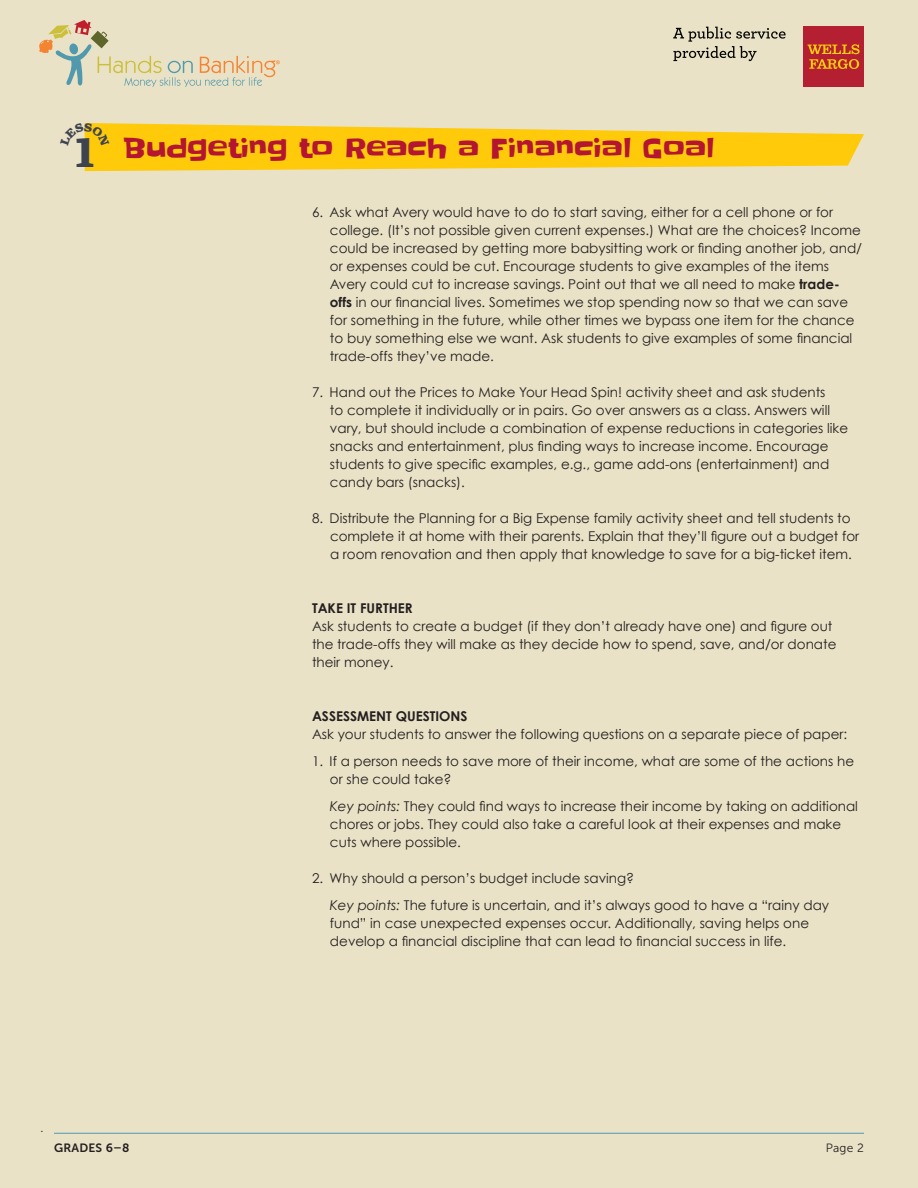
<style>
.page{position:relative;width:918px;height:1188px;background:#eae2c6}
.page>*{position:absolute;margin:0;border:0;box-sizing:border-box;transform-origin:0 0}
.t1{font:700 42px "Turnip";color:#3e444f}
.t2{font:27px "Slackey";color:#b41530}
.Lbody{font:13.5px/18px "Century Gothic";color:#231f20}
.t3{font:700 13.5px "Century Gothic";color:#231f20}
.t4{font:12px "Museo Sans 700";letter-spacing:.02em;color:#231f20}
.t5{font:12px "Museo Sans 300";color:#231f20}
.t6{font:10.5px "Century Gothic";color:#231f20}
.s1{font-weight:700}
.s2{font-style:italic}
</style>
<div class="page">
<hr style="left:54px;top:1133px;width:810px;height:1px;background:#5199ad">
<svg style="left:39px;top:20px;width:241px;height:67px"></svg>
<div style="left:804px;top:27px;width:60px;height:60px;background:#b41f31"></div>
<svg style="left:808px;top:44px;width:52px;height:25px"></svg>
<svg style="left:673px;top:27px;width:113px;height:34px"></svg>
<svg style="left:84px;top:123px;width:780px;height:48px"></svg>
<h1 class="t1" style="left:75px;top:125px;width:22px">1</h1>
<h2 class="t2" style="left:123px;top:130px;width:593px">Budgeting to Reach a Financial Goal</h2>
<p class="Lbody" style="left:330px;top:203px;width:534px;text-indent:-18px">6. Ask what Avery would have to do to start saving, either for a cell phone or for college. (It’s not possible given current expenses.) What are the choices? Income could be increased by getting more babysitting work or finding another job, and/ or expenses could be cut. Encourage students to give examples of the items Avery could cut to increase savings. Point out that we all need to make <span class="s1">trade&shy;offs</span> in our financial lives. Sometimes we stop spending now so that we can save for something in the future, while other times we bypass one item for the chance to buy something else we want. Ask students to give examples of some financial trade-offs they’ve made.</p>
<p class="Lbody" style="left:330px;top:383px;width:520px;text-indent:-18px">7. Hand out the Prices to Make Your Head Spin! activity sheet and ask students<br>to complete it individually or in pairs. Go over answers as a class. Answers will vary, but should include a combination of expense reductions in categories like snacks and entertainment, plus finding ways to increase income. Encourage students to give specific examples, e.g., game add-ons (entertainment) and candy bars (snacks).</p>
<p class="Lbody" style="left:330px;top:509px;width:531px;text-indent:-18px">8. Distribute the Planning for a Big Expense family activity sheet and tell students to complete it at home with their parents. Explain that they’ll figure out a budget for a room renovation and then apply that knowledge to save for a big-ticket item.</p>
<h2 class="t3" style="left:312px;top:600px;width:102px">TAKE IT FURTHER</h2>
<p class="Lbody" style="left:312px;top:617px;width:522px">Ask students to create a budget (if they don’t already have one) and figure out</p>
<p class="Lbody" style="left:312px;top:635px;width:526px">the trade-offs they will make as they decide how to spend, save, and/or donate their money.</p>
<h2 class="t3" style="left:312px;top:708px;width:157px">ASSESSMENT QUESTIONS</h2>
<p class="Lbody" style="left:312px;top:725px;width:537px">Ask your students to answer the following questions on a separate piece of paper:</p>
<p class="Lbody" style="left:312px;top:752px;width:13px">1.</p>
<p class="Lbody" style="left:330px;top:752px;width:526px">If a person needs to save more of their income, what are some of the actions he or she could take?</p>
<p class="Lbody" style="left:330px;top:797px;width:530px"><span class="s2">Key points:</span> They could find ways to increase their income by taking on additional chores or jobs. They could also take a careful look at their expenses and make cuts where possible.</p>
<p class="Lbody" style="left:330px;top:864px;width:501px;line-height:27px;text-indent:-18px">2. Why should a person’s budget include saving?<br><span class="s2">Key points:</span> The future is uncertain, and it’s always good to have a “rainy day</p>
<p class="Lbody" style="left:330px;top:914px;width:481px">fund” in case unexpected expenses occur. Additionally, saving helps one develop a financial discipline that can lead to financial success in life.</p>
<p class="t6" style="left:32px;top:1132px;width:4px;rotate:-90deg">.</p>
<p class="t4" style="left:54px;top:1141px;width:77px">GRADES 6–8</p>
<p class="t5" style="left:826px;top:1141px;width:40px">Page 2</p>
</div>
